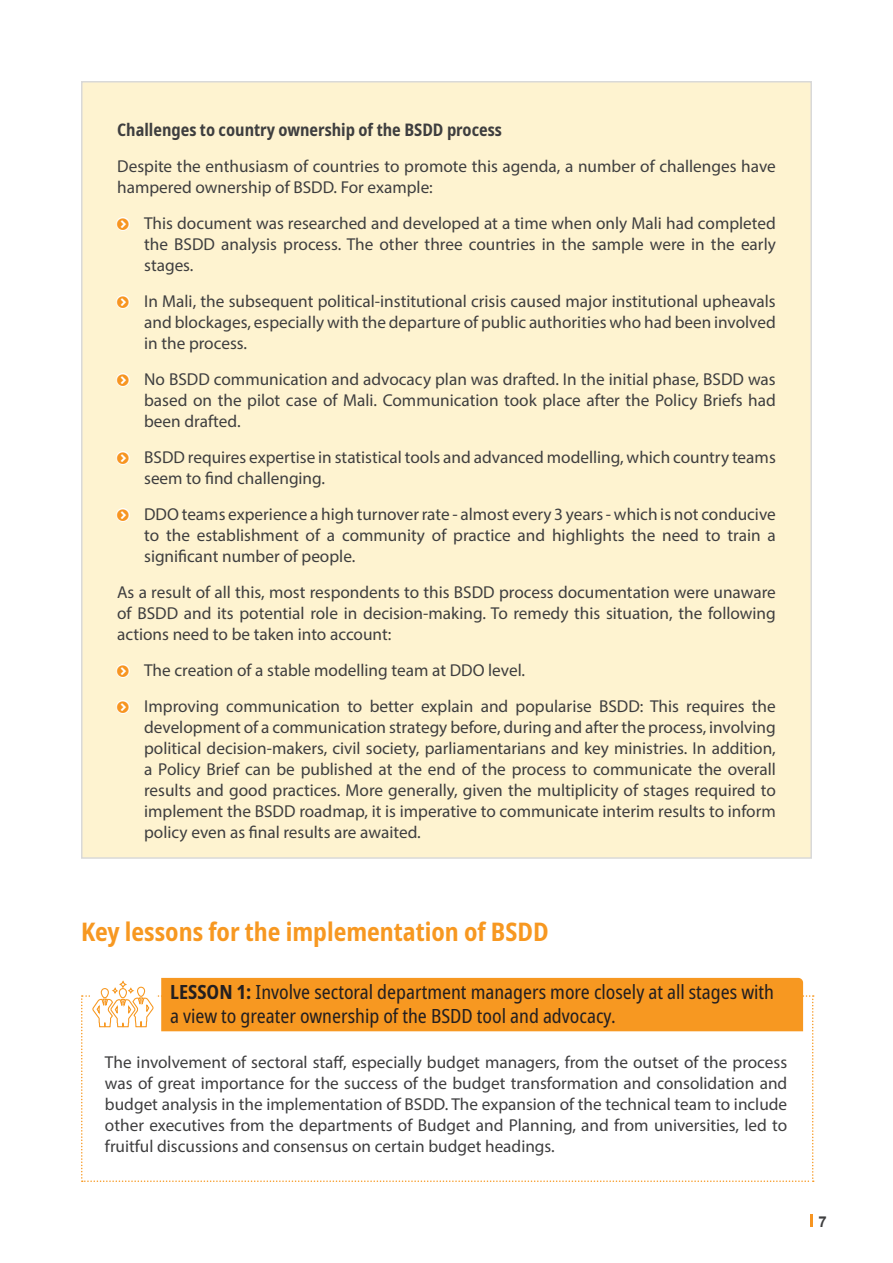
<style>
.page{position:relative;width:893px;height:1263px;background:#fff}
.page>*{position:absolute;margin:0;border:0;box-sizing:border-box;transform-origin:0 0}
.Paragraph_Style_4{font:700 condensed 25.5px "Noto Sans";color:#f79821}
.Paragraph_Style_5{font:condensed 19.5px/24px "Noto Sans";color:#231f20}
.body-10{font:17.25px/21px "Myriad Pro";color:#3e3e3f;text-align:justify}
.body-10-2{font:700 condensed 17.25px "Noto Sans";color:#3e3e3f}
.t1{font:700 15px "Arial";color:#3e3e3f}
.s1{font-weight:700}
</style>
<div class="page">
<svg style="left:811px;top:1214px;width:2px;height:13px"></svg>
<div style="left:81px;top:81px;width:731px;height:778px;background:#fef3d0"></div>
<svg style="left:81px;top:977px;width:733px;height:205px"></svg>
<p class="body-10-2" style="left:117px;top:117px;width:386px">Challenges to country ownership of the BSDD process</p>
<p class="body-10" style="left:117px;top:155px;width:660px">Despite the enthusiasm of countries to promote this agenda, a number of challenges have hampered ownership of BSDD. For example:</p>
<p class="body-10" style="left:144px;top:212px;width:633px">This document was researched and developed at a time when only Mali had completed the BSDD analysis process. The other three countries in the sample were in the early stages.</p>
<p class="body-10" style="left:144px;top:290px;width:633px">In Mali, the subsequent political-institutional crisis caused major institutional upheavals and blockages, especially with the departure of public authorities who had been involved in the process.</p>
<p class="body-10" style="left:144px;top:368px;width:633px">No BSDD communication and advocacy plan was drafted. In the initial phase, BSDD was based on the pilot case of Mali. Communication took place after the Policy Briefs had been drafted.</p>
<p class="body-10" style="left:144px;top:446px;width:633px">BSDD requires expertise in statistical tools and advanced modelling, which country teams seem to find challenging.</p>
<p class="body-10" style="left:144px;top:503px;width:633px">DDO teams experience a high turnover rate - almost every 3 years - which is not conducive to the establishment of a community of practice and highlights the need to train a significant number of people.</p>
<p class="body-10" style="left:117px;top:581px;width:660px">As a result of all this, most respondents to this BSDD process documentation were unaware of BSDD and its potential role in decision-making. To remedy this situation, the following actions need to be taken into account:</p>
<p class="body-10" style="left:144px;top:659px;width:383px">The creation of a stable modelling team at DDO level.</p>
<p class="body-10" style="left:144px;top:695px;width:633px">Improving communication to better explain and popularise BSDD: This requires the development of a communication strategy before, during and after the process, involving political decision-makers, civil society, parliamentarians and key ministries. In addition, a Policy Brief can be published at the end of the process to communicate the overall results and good practices. More generally, given the multiplicity of stages required to implement the BSDD roadmap, it is imperative to communicate interim results to inform policy even as final results are awaited.</p>
<p class="Paragraph_Style_4" style="left:81px;top:913px;width:469px">Key lessons for the implementation of BSDD</p>
<p class="Paragraph_Style_5" style="left:170px;top:980px;width:605px"><span class="s1">LESSON 1:</span> Involve sectoral department managers more closely at all stages with a view to greater ownership of the BSDD tool and advocacy.</p>
<p class="body-10" style="left:105px;top:1051px;width:684px">The involvement of sectoral staff, especially budget managers, from the outset of the process was of great importance for the success of the budget transformation and consolidation and budget analysis in the implementation of BSDD. The expansion of the technical team to include other executives from the departments of Budget and Planning, and from universities, led to fruitful discussions and consensus on certain budget headings.</p>
<p class="t1" style="left:818px;top:1211px;width:10px">7</p>
</div>
